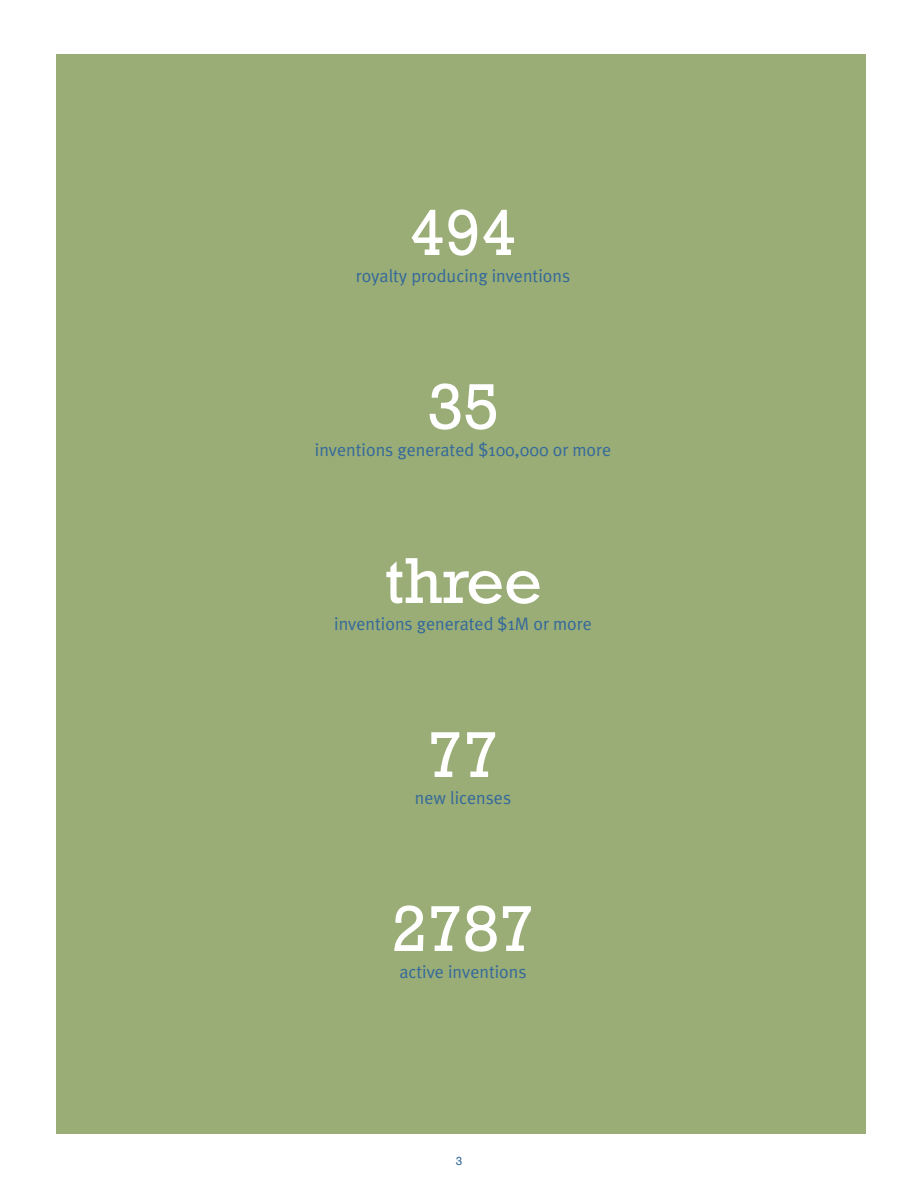
<style>
.page{position:relative;width:918px;height:1188px;background:#fff}
.page>*{position:absolute;margin:0;border:0;box-sizing:border-box;transform-origin:0 0}
.t1{font:66px "Rockwell";color:#fff}
.t2{font:18px "Meta Plus Normal";color:#34699a}
.t3{font:12px "Rockwell";color:#34699a}
</style>
<div class="page">
<div style="left:56px;top:54px;width:810px;height:1080px;background:#9aad76"></div>
<h1 class="t1" style="left:410px;top:195px;width:109px">494</h1>
<p class="t2" style="left:356px;top:266px;width:216px">royalty producing inventions</p>
<h1 class="t1" style="left:427px;top:369px;width:73px">35</h1>
<p class="t2" style="left:315px;top:440px;width:298px">inventions generated $100,000 or more</p>
<h1 class="t1" style="left:384px;top:543px;width:159px">three</h1>
<p class="t2" style="left:334px;top:614px;width:259px">inventions generated $1M or more</p>
<h1 class="t1" style="left:427px;top:717px;width:73px">77</h1>
<p class="t2" style="left:415px;top:788px;width:98px">new licenses</p>
<h1 class="t1" style="left:392px;top:891px;width:145px">2787</h1>
<p class="t2" style="left:399px;top:962px;width:129px">active inventions</p>
<p class="t3" style="left:456px;top:1154px;width:8px">3</p>
</div>
